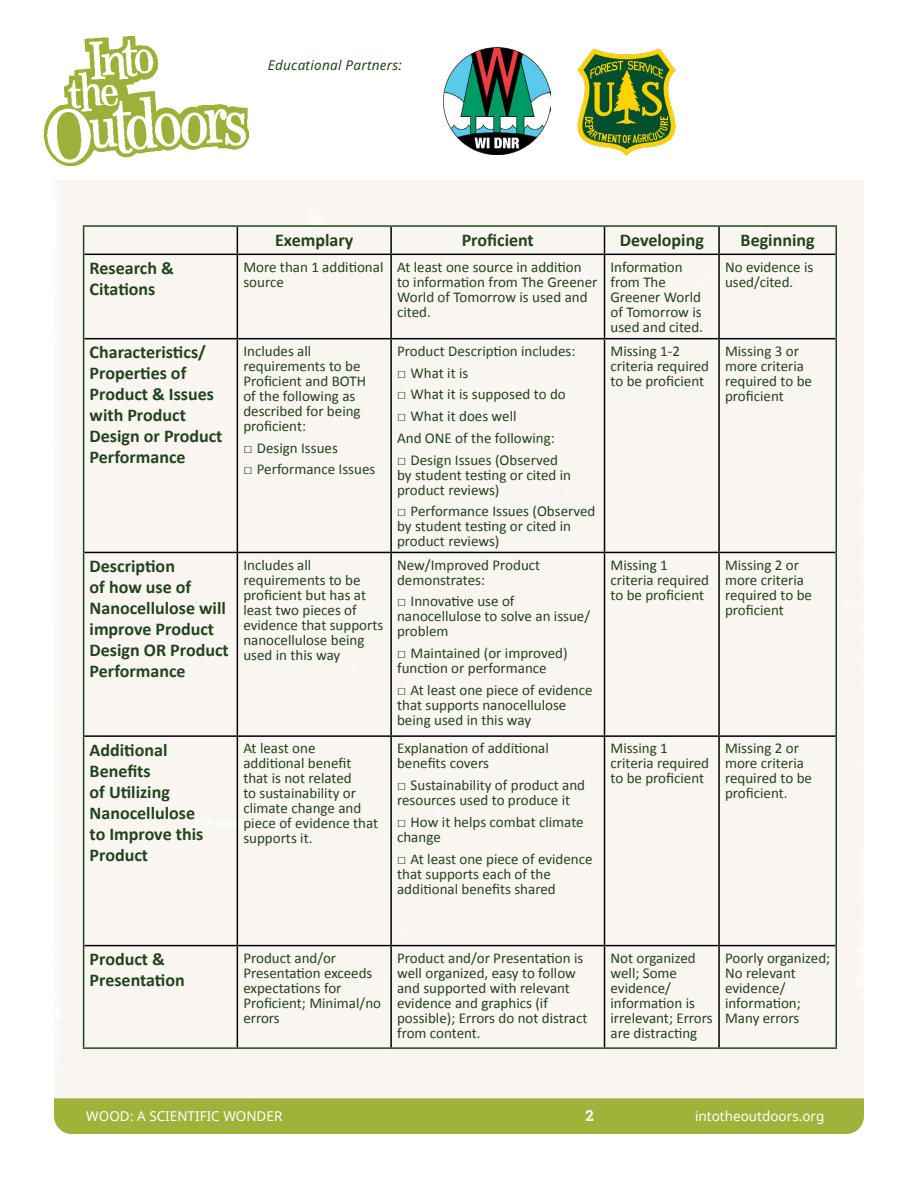
<style>
.page{position:relative;width:918px;height:1188px;background:#fff}
.page>*{position:absolute;margin:0;border:0;box-sizing:border-box;transform-origin:0 0}
.t1{font:700 18px/21px "Calibri";color:#23431e}
.t2{font:15px/15px "Calibri";color:#23431e}
.t3{font:700 15px "Roboto Slab";color:#fff}
.t4{font:13.5px "Noto Sans";color:#fff}
.t5{font:italic 13.5px "Noto Sans";letter-spacing:.02em;color:#23431e}
</style>
<div class="page">
<img style="left:444px;top:48px;width:107px;height:107px">
<img style="left:577px;top:49px;width:99px;height:107px">
<div style="left:54px;top:180px;width:810px;height:918px;background:#f9f5f1"></div>
<hr style="left:83px;top:225px;width:154px;height:2px;background:#23431e">
<svg style="left:83px;top:227px;width:1px;height:27px"></svg>
<hr style="left:237px;top:225px;width:154px;height:2px;background:#23431e">
<hr style="left:391px;top:225px;width:214px;height:2px;background:#23431e">
<hr style="left:605px;top:225px;width:114px;height:2px;background:#23431e">
<hr style="left:719px;top:225px;width:118px;height:2px;background:#23431e">
<svg style="left:836px;top:227px;width:1px;height:27px"></svg>
<hr style="left:83px;top:254px;width:1px;height:85px;background:#23431e">
<hr style="left:836px;top:254px;width:1px;height:85px;background:#23431e">
<hr style="left:83px;top:339px;width:1px;height:213px;background:#23431e">
<hr style="left:836px;top:339px;width:1px;height:213px;background:#23431e">
<hr style="left:83px;top:552px;width:1px;height:184px;background:#23431e">
<hr style="left:836px;top:552px;width:1px;height:184px;background:#23431e">
<hr style="left:83px;top:736px;width:1px;height:210px;background:#23431e">
<hr style="left:836px;top:736px;width:1px;height:210px;background:#23431e">
<hr style="left:83px;top:946px;width:1px;height:101px;background:#23431e">
<hr style="left:836px;top:946px;width:1px;height:101px;background:#23431e">
<hr style="left:83px;top:1047px;width:154px;height:2px;background:#23431e">
<hr style="left:237px;top:1047px;width:154px;height:2px;background:#23431e">
<hr style="left:391px;top:1047px;width:214px;height:2px;background:#23431e">
<hr style="left:605px;top:1047px;width:114px;height:2px;background:#23431e">
<hr style="left:719px;top:1047px;width:118px;height:2px;background:#23431e">
<svg style="left:237px;top:227px;width:1px;height:27px"></svg>
<hr style="left:390px;top:227px;width:2px;height:27px;background:#000">
<svg style="left:604px;top:227px;width:1px;height:27px"></svg>
<hr style="left:718px;top:227px;width:2px;height:27px;background:#000">
<hr style="left:84px;top:254px;width:153px;height:1px;background:#000">
<hr style="left:237px;top:254px;width:154px;height:1px;background:#000">
<hr style="left:237px;top:255px;width:1px;height:83px;background:#000">
<hr style="left:391px;top:254px;width:214px;height:1px;background:#000">
<hr style="left:390px;top:255px;width:2px;height:83px;background:#000">
<hr style="left:605px;top:254px;width:114px;height:1px;background:#000">
<hr style="left:604px;top:255px;width:1px;height:83px;background:#000">
<hr style="left:719px;top:254px;width:117px;height:1px;background:#000">
<hr style="left:718px;top:255px;width:2px;height:83px;background:#000">
<hr style="left:84px;top:338px;width:153px;height:1px;background:#000">
<hr style="left:237px;top:338px;width:154px;height:1px;background:#000">
<hr style="left:237px;top:339px;width:1px;height:213px;background:#000">
<hr style="left:391px;top:338px;width:214px;height:1px;background:#000">
<hr style="left:390px;top:339px;width:2px;height:213px;background:#000">
<hr style="left:605px;top:338px;width:114px;height:1px;background:#000">
<hr style="left:604px;top:339px;width:1px;height:213px;background:#000">
<hr style="left:719px;top:338px;width:117px;height:1px;background:#000">
<hr style="left:718px;top:339px;width:2px;height:213px;background:#000">
<hr style="left:84px;top:552px;width:153px;height:1px;background:#000">
<hr style="left:237px;top:552px;width:154px;height:1px;background:#000">
<hr style="left:237px;top:553px;width:1px;height:182px;background:#000">
<hr style="left:391px;top:552px;width:214px;height:1px;background:#000">
<hr style="left:390px;top:553px;width:2px;height:182px;background:#000">
<hr style="left:605px;top:552px;width:114px;height:1px;background:#000">
<hr style="left:604px;top:553px;width:1px;height:182px;background:#000">
<hr style="left:719px;top:552px;width:117px;height:1px;background:#000">
<hr style="left:718px;top:553px;width:2px;height:182px;background:#000">
<hr style="left:84px;top:735px;width:153px;height:2px;background:#000">
<hr style="left:237px;top:735px;width:154px;height:2px;background:#000">
<hr style="left:237px;top:737px;width:1px;height:208px;background:#000">
<hr style="left:391px;top:735px;width:214px;height:2px;background:#000">
<hr style="left:390px;top:737px;width:2px;height:208px;background:#000">
<hr style="left:605px;top:735px;width:114px;height:2px;background:#000">
<hr style="left:604px;top:737px;width:1px;height:208px;background:#000">
<hr style="left:719px;top:735px;width:117px;height:2px;background:#000">
<hr style="left:718px;top:737px;width:2px;height:208px;background:#000">
<hr style="left:84px;top:945px;width:153px;height:1px;background:#000">
<hr style="left:237px;top:945px;width:154px;height:1px;background:#000">
<hr style="left:237px;top:946px;width:1px;height:101px;background:#000">
<hr style="left:391px;top:945px;width:214px;height:1px;background:#000">
<hr style="left:390px;top:946px;width:2px;height:101px;background:#000">
<hr style="left:605px;top:945px;width:114px;height:1px;background:#000">
<hr style="left:604px;top:946px;width:1px;height:101px;background:#000">
<hr style="left:719px;top:945px;width:117px;height:1px;background:#000">
<hr style="left:718px;top:946px;width:2px;height:101px;background:#000">
<div style="left:54px;top:1098px;width:810px;height:36px;background:#a1b23b"></div>
<img style="left:43px;top:37px;width:206px;height:130px">
<p class="t5" style="left:268px;top:55px;width:136px">Educational Partners:</p>
<p class="t1" style="left:275px;top:228px;width:80px">Exemplary</p>
<p class="t1" style="left:462px;top:228px;width:74px">Proficient</p>
<p class="t1" style="left:620px;top:228px;width:86px">Developing</p>
<p class="t1" style="left:741px;top:228px;width:76px">Beginning</p>
<p class="t1" style="left:90px;top:257px;width:86px">Research &amp;<br>Citations</p>
<p class="t2" style="left:243px;top:259px;width:142px">More than 1 additional source</p>
<p class="t2" style="left:397px;top:259px;width:202px">At least one source in addition to information from The Greener<br>World of Tomorrow is used and cited.</p>
<p class="t2" style="left:611px;top:259px;width:94px">Information from The<br>Greener World of Tomorrow is used and cited.</p>
<p class="t2" style="left:725px;top:259px;width:90px">No evidence is used/cited.</p>
<p class="t1" style="left:90px;top:341px;width:134px">Characteristics/<br>Properties of<br>Product &amp; Issues with Product<br>Design or Product<br>Performance</p>
<p class="t2" style="left:243px;top:343px;width:124px">Includes all requirements to be<br>Proficient and BOTH of the following as described for being proficient:</p>
<p class="t2" style="left:397px;top:343px;width:180px">Product Description includes:</p>
<p class="t2" style="left:397px;top:365px;width:73px">□ What it is</p>
<p class="t2" style="left:397px;top:387px;width:170px">□ What it is supposed to do</p>
<p class="t2" style="left:397px;top:405px;width:159px;line-height:21.8px">□ What it does well<br>And ONE of the following:</p>
<p class="t2" style="left:397px;top:452px;width:176px">□ Design Issues (Observed by student testing or cited in product reviews)</p>
<p class="t2" style="left:397px;top:504px;width:200px">□ Performance Issues (Observed by student testing or cited in product reviews)</p>
<p class="t2" style="left:611px;top:343px;width:100px">Missing 1-2 criteria required to be proficient</p>
<p class="t2" style="left:725px;top:343px;width:88px">Missing 3 or more criteria required to be proficient</p>
<p class="t2" style="left:243px;top:440px;width:96px">□ Design Issues</p>
<p class="t2" style="left:243px;top:462px;width:134px">□ Performance Issues</p>
<p class="t1" style="left:90px;top:555px;width:141px">Description<br>of how use of<br>Nanocellulose will improve Product<br>Design OR Product<br>Performance</p>
<p class="t2" style="left:243px;top:557px;width:141px">Includes all requirements to be proficient but has at least two pieces of evidence that supports nanocellulose being used in this way</p>
<p class="t2" style="left:397px;top:557px;width:145px">New/Improved Product demonstrates:</p>
<p class="t2" style="left:397px;top:594px;width:195px">□ Innovative use of nanocellulose to solve an issue/ problem</p>
<p class="t2" style="left:397px;top:645px;width:172px">□ Maintained (or improved) function or performance</p>
<p class="t2" style="left:397px;top:682px;width:197px">□ At least one piece of evidence that supports nanocellulose being used in this way</p>
<p class="t1" style="left:90px;top:739px;width:115px">Additional<br>Benefits<br>of Utilizing<br>Nanocellulose to Improve this<br>Product</p>
<p class="t2" style="left:243px;top:740px;width:136px">At least one additional benefit that is not related<br>to sustainability or climate change and piece of evidence that supports it.</p>
<p class="t2" style="left:397px;top:740px;width:153px">Explanation of additional benefits covers</p>
<p class="t2" style="left:397px;top:777px;width:190px">□ Sustainability of product and resources used to produce it</p>
<p class="t2" style="left:397px;top:814px;width:188px">□ How it helps combat climate change</p>
<p class="t2" style="left:397px;top:851px;width:197px">□ At least one piece of evidence that supports each of the additional benefits shared</p>
<p class="t2" style="left:611px;top:557px;width:100px">Missing 1 criteria required to be proficient</p>
<p class="t2" style="left:725px;top:557px;width:88px">Missing 2 or more criteria required to be proficient</p>
<p class="t2" style="left:611px;top:740px;width:100px">Missing 1 criteria required to be proficient</p>
<p class="t2" style="left:725px;top:740px;width:88px">Missing 2 or more criteria required to be proficient.</p>
<p class="t1" style="left:90px;top:948px;width:97px">Product &amp;<br>Presentation</p>
<p class="t2" style="left:243px;top:950px;width:139px">Product and/or<br>Presentation exceeds expectations for<br>Proficient; Minimal/no errors</p>
<p class="t2" style="left:397px;top:950px;width:192px">Product and/or Presentation is well organized, easy to follow and supported with relevant evidence and graphics (if possible); Errors do not distract from content.</p>
<p class="t2" style="left:611px;top:950px;width:104px">Not organized well; Some evidence/ information is irrelevant; Errors are distracting</p>
<p class="t2" style="left:725px;top:950px;width:107px">Poorly organized;<br>No relevant evidence/ information;<br>Many errors</p>
<p class="t4" style="left:86px;top:1107px;width:198px">WOOD: A SCIENTIFIC WONDER</p>
<p class="t3" style="left:585px;top:1105px;width:10px">2</p>
<p class="t4" style="left:695px;top:1107px;width:131px">intotheoutdoors.org</p>
</div>
